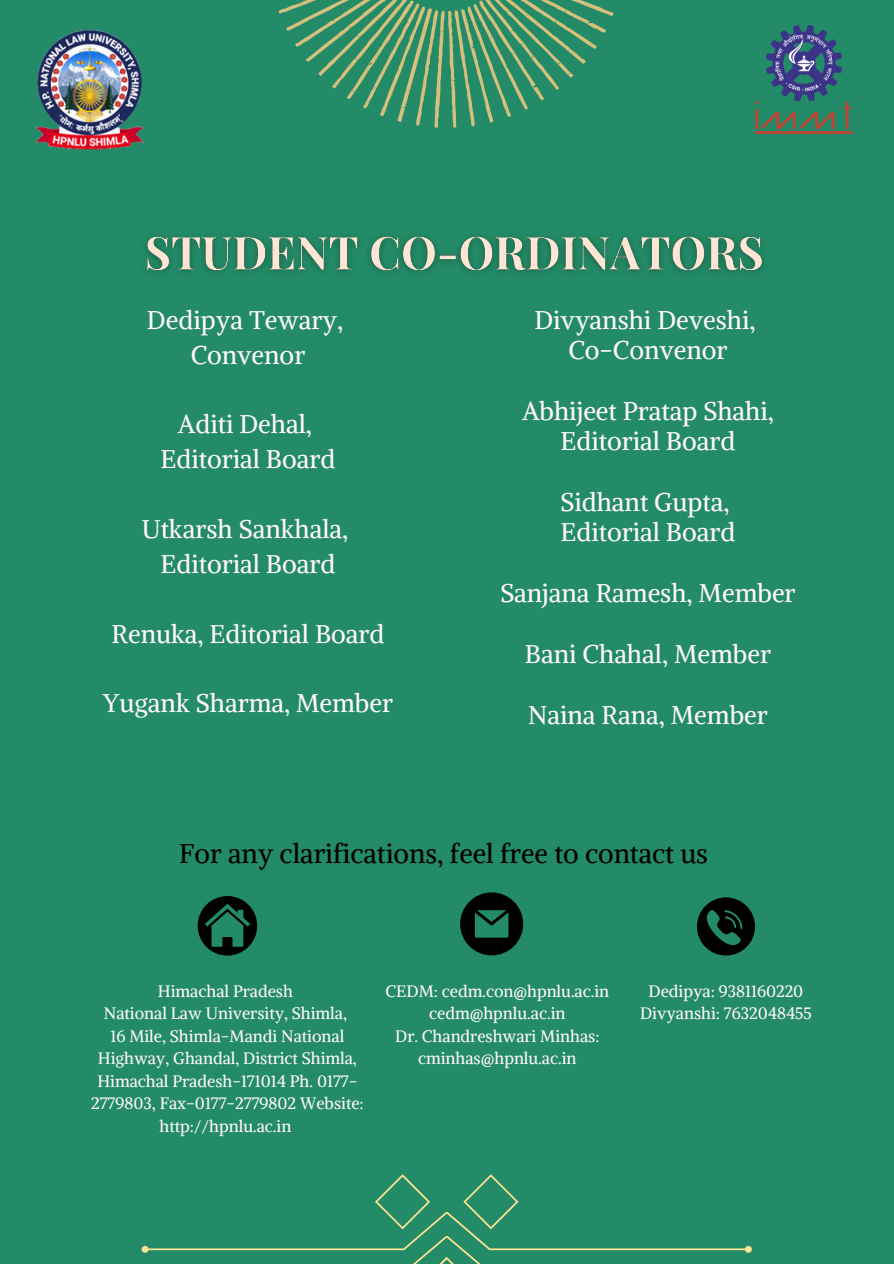
<style>
.page{position:relative;width:894px;height:1264px;background:#fff}
.page>*{position:absolute;margin:0;border:0;box-sizing:border-box;transform-origin:0 0}
.t1{font:27px "Alike";color:#000}
.t2{font:25.5px/34.8px "Alike";color:#fff8f8;text-align:center}
.t3{font:16.5px/22.5px "Alike";color:#fff8f8;text-align:center}
</style>
<div class="page">
<div style="left:0;top:0;width:893px;height:1263px;background:#238b67"></div>
<svg style="left:460px;top:892px;width:63px;height:63px"></svg>
<div style="left:197px;top:896px;width:60px;height:59px;background:#000;border-radius:50%"></div>
<svg style="left:205px;top:903px;width:45px;height:43px"></svg>
<svg style="left:696px;top:897px;width:58px;height:58px"></svg>
<img style="left:145px;top:236px;width:619px;height:37px">
<svg style="left:278px;top:0;width:336px;height:128px"></svg>
<svg style="left:141px;top:1174px;width:611px;height:89px"></svg>
<img style="left:35px;top:29px;width:109px;height:121px">
<img style="left:755px;top:25px;width:98px;height:108px">
<p class="t2" style="left:147px;top:302px;width:197px">Dedipya Tewary,<br>Convenor</p>
<p class="t2" style="left:160px;top:407px;width:176px">Aditi Dehal,<br>Editorial Board</p>
<p class="t2" style="left:142px;top:511px;width:208px">Utkarsh Sankhala,<br>Editorial Board</p>
<h2 class="t2" style="left:111px;top:616px;width:274px">Renuka, Editorial Board</h2>
<h2 class="t2" style="left:103px;top:686px;width:291px">Yugank Sharma, Member</h2>
<h2 class="t2" style="left:534px;top:304px;width:223px;line-height:30.3px">Divyanshi Deveshi,<br>Co-Convenor</h2>
<h2 class="t2" style="left:522px;top:395px;width:253px;line-height:30.3px">Abhijeet Pratap Shahi,<br>Editorial Board</h2>
<h2 class="t2" style="left:560px;top:486px;width:176px;line-height:30.3px;text-align:left">Sidhant Gupta,<br>Editorial Board</h2>
<h2 class="t2" style="left:500px;top:575px;width:297px">Sanjana Ramesh, Member</h2>
<h2 class="t2" style="left:524px;top:636px;width:247px">Bani Chahal, Member</h2>
<h2 class="t2" style="left:528px;top:697px;width:241px">Naina Rana, Member</h2>
<h2 class="t1" style="left:179px;top:836px;width:530px">For any clarifications, feel free to contact us</h2>
<h2 class="t3" style="left:158px;top:979px;width:136px">Himachal Pradesh</h2>
<h2 class="t3" style="left:104px;top:1002px;width:244px">National Law University, Shimla,</h2>
<h2 class="t3" style="left:91px;top:1024px;width:274px">16 Mile, Shimla-Mandi National<br>Highway, Ghandal, District Shimla,<br>Himachal Pradesh-171014 Ph. 0177-<br>2779803, Fax-0177-2779802 Website: http://hpnlu.ac.in</h2>
<p class="t3" style="left:385px;top:979px;width:225px">CEDM: cedm.con@hpnlu.ac.in</p>
<p class="t3" style="left:429px;top:1002px;width:138px">cedm@hpnlu.ac.in</p>
<p class="t3" style="left:395px;top:1024px;width:206px">Dr. Chandreshwari Minhas: cminhas@hpnlu.ac.in</p>
<p class="t3" style="left:648px;top:979px;width:156px">Dedipya: 9381160220</p>
<p class="t3" style="left:640px;top:1002px;width:173px">Divyanshi: 7632048455</p>
</div>
